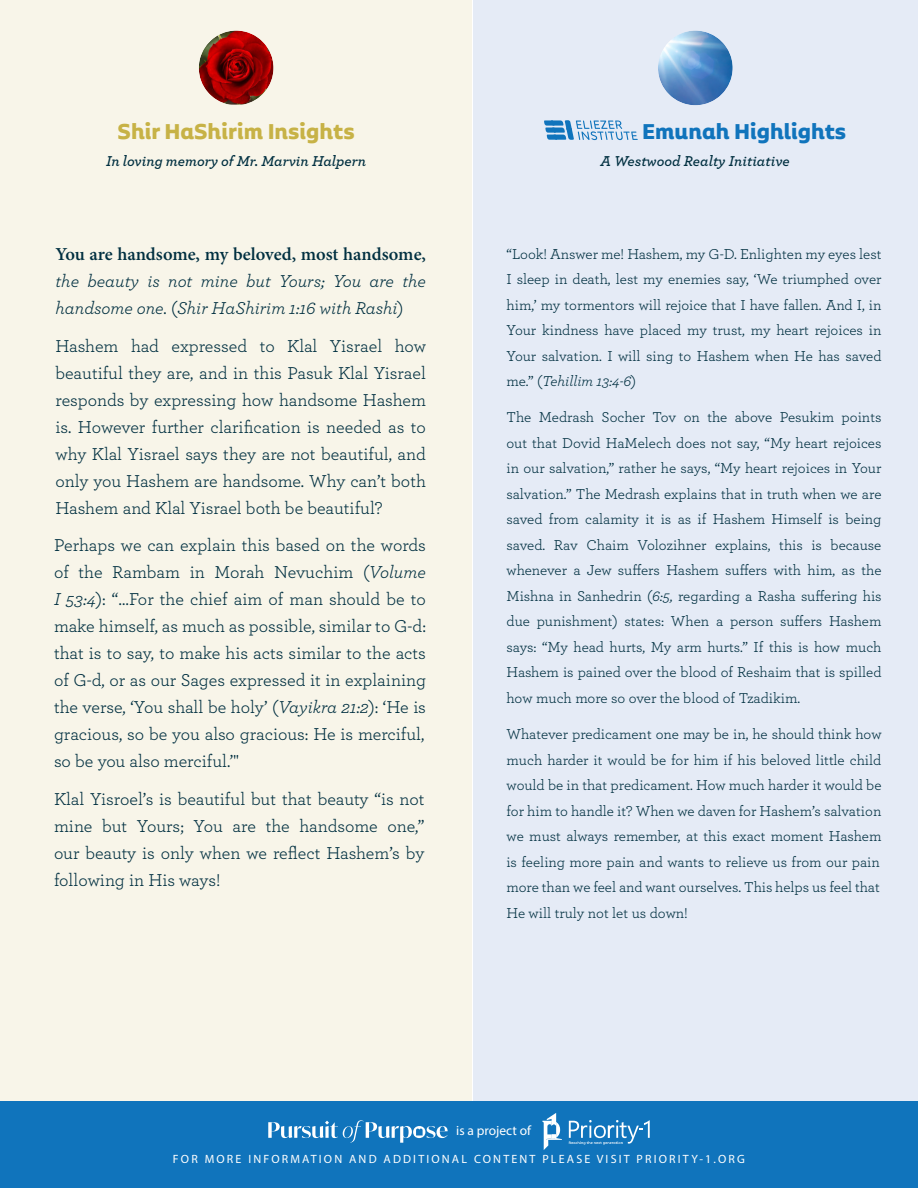
<style>
.page{position:relative;width:918px;height:1188px;background:#fff}
.page>*{position:absolute;margin:0;border:0;box-sizing:border-box;transform-origin:0 0}
.Shir_HaShirim_Title{font:700 25.5px "Alvar Essential Alt";color:#c7b246}
.Parsha___Emunah_Head{font:700 25.5px "Alvar Essential Alt";color:#1074bc}
.Shir_HaShirim_Conten{font:18px/27px "Archer";color:#002f40}
.Shir_HaShirim_Conten-2{font:italic 18px/27px "Archer";color:#002f40}
.Shir_HaShirim_Conten-3{font:700 18px/27px "Adobe Hebrew";color:#002f40;text-align:right}
.Shir_HaShirim_Conten-4{font:15px/25.5px "Archer";color:#002f40;text-align:justify}
.Dedication_Style{font:italic 600 15px "Archer";color:#002f40}
.Parsha___Emunah_Head-2{font:italic 600 15px "Archer";color:#002f40}
.t1{font:13.5px "Myriad Pro";color:#fff}
.t2{font:12px "Myriad Pro";letter-spacing:.18em;color:#fff}
.s1{font-family:"Archer";font-weight:400;font-style:italic}
.s2{font-style:normal}
.s3{font-style:italic}
</style>
<div class="page">
<div style="left:0;top:1101px;width:918px;height:87px;background:#1074bc"></div>
<svg style="left:268px;top:1120px;width:180px;height:23px"></svg>
<svg style="left:542px;top:1113px;width:20px;height:37px"></svg>
<svg style="left:569px;top:1120px;width:81px;height:25px"></svg>
<div style="left:0;top:0;width:472px;height:1101px;background:#f8f5e9"></div>
<div style="left:473px;top:0;width:445px;height:1101px;background:#e5ebf6"></div>
<img style="left:200px;top:32px;width:72px;height:72px">
<div style="left:189px;top:21px;width:94px;height:94px;border:10px solid #f8f5e9;border-radius:50%"></div>
<img style="left:658px;top:31px;width:75px;height:74px;border-radius:37px">
<div style="left:648px;top:21px;width:95px;height:94px;border:10px solid #e5ebf6;border-radius:50%"></div>
<svg style="left:544px;top:120px;width:94px;height:20px"></svg>
<p class="Shir_HaShirim_Title" style="left:118px;top:117px;width:239px">Shir HaShirim Insights</p>
<p class="Dedication_Style" style="left:106px;top:149px;width:262px">In loving memory ofMr. Marvin Halpern</p>
<p class="Shir_HaShirim_Conten-3" style="left:56px;top:241px;width:372px">You are handsome, my beloved, most handsome, <span class="s1">the</span></p>
<p class="Shir_HaShirim_Conten-2" style="left:56px;top:266px;width:350px">the<br>handsome one <span class="s2">(</span>. Shir HaShirim 1:16 with Rashi<span class="s2">(</span></p>
<p class="Shir_HaShirim_Conten" style="left:395px;top:331px;width:33px">how</p>
<p class="Shir_HaShirim_Conten-2" style="left:87px;top:266px;width:53px">beauty</p>
<p class="Shir_HaShirim_Conten-2" style="left:246px;top:266px;width:26px">but</p>
<p class="Shir_HaShirim_Conten-2" style="left:279px;top:266px;width:47px">Yours;</p>
<p class="Shir_HaShirim_Conten-2" style="left:333px;top:266px;width:30px">You</p>
<p class="Shir_HaShirim_Conten-2" style="left:147px;top:266px;width:14px">is</p>
<p class="Shir_HaShirim_Conten-2" style="left:201px;top:266px;width:39px">mine</p>
<p class="Shir_HaShirim_Conten-2" style="left:168px;top:266px;width:26px">not</p>
<p class="Shir_HaShirim_Conten-2" style="left:370px;top:266px;width:26px">are</p>
<p class="Shir_HaShirim_Conten" style="left:56px;top:331px;width:372px">Hashem<br>beautiful they are, and in this Pasuk Klal Yisrael responds by expressing how handsome Hashem is. However further clarification is needed as to why Klal Yisrael says they are not beautiful, and only you Hashem are handsome. Why can t’ both Hashem and Klal Yisrael both be beautiful?</p>
<p class="Shir_HaShirim_Conten" style="left:54px;top:531px;width:374px;text-align:right">Perhaps we can explain this based on the words (<span class="s3">Volume</span></p>
<p class="Shir_HaShirim_Conten" style="left:131px;top:331px;width:30px">had</p>
<p class="Shir_HaShirim_Conten" style="left:172px;top:331px;width:77px">expressed</p>
<p class="Shir_HaShirim_Conten" style="left:287px;top:331px;width:32px">Klal</p>
<p class="Shir_HaShirim_Conten" style="left:330px;top:331px;width:54px">Yisrael</p>
<p class="Shir_HaShirim_Conten" style="left:260px;top:331px;width:17px">to</p>
<p class="Shir_HaShirim_Conten" style="left:54px;top:558px;width:374px">of<br><span class="s3">I 53:4</span> :) “…For the chief aim of man should be to make himself, as much as possible, similar t o G :d&shy;that is to say, to make his acts similar to the acts of G ,d- or as our Sages expressed init explaining the verse ‘, You shall be holy’ (<span class="s3">Vayikra 21:2</span> ‘:) He is gracious, so be you also gracious: He is merciful, so be you also merciful "‘.</p>
<p class="Shir_HaShirim_Conten" style="left:54px;top:785px;width:372px;text-align:right">Klal Yisroel i ss’ beautiful but that beauty “is not one“,</p>
<p class="Shir_HaShirim_Conten" style="left:79px;top:558px;width:26px">the</p>
<p class="Shir_HaShirim_Conten" style="left:112px;top:558px;width:69px">Rambam</p>
<p class="Shir_HaShirim_Conten" style="left:215px;top:558px;width:51px">Morah</p>
<p class="Shir_HaShirim_Conten" style="left:274px;top:558px;width:81px">Nevuchim</p>
<p class="Shir_HaShirim_Conten" style="left:190px;top:558px;width:17px">in</p>
<p class="Shir_HaShirim_Conten" style="left:102px;top:812px;width:27px">but</p>
<p class="Shir_HaShirim_Conten" style="left:266px;top:812px;width:26px">the</p>
<p class="Shir_HaShirim_Conten" style="left:299px;top:812px;width:80px">handsome</p>
<p class="Shir_HaShirim_Conten" style="left:137px;top:812px;width:49px">Yours;</p>
<p class="Shir_HaShirim_Conten" style="left:194px;top:812px;width:31px">You</p>
<p class="Shir_HaShirim_Conten" style="left:54px;top:812px;width:372px">mine<br>our beauty is only when we reflect Hashem s’ by following in His ways!</p>
<p class="Shir_HaShirim_Conten" style="left:233px;top:812px;width:25px">are</p>
<p class="Parsha___Emunah_Head" style="left:642px;top:117px;width:206px">Emunah Highlights</p>
<p class="Parsha___Emunah_Head-2" style="left:600px;top:149px;width:191px">A Westwood Realty Initiative</p>
<p class="Shir_HaShirim_Conten-4" style="left:507px;top:240px;width:377px">“Look! Answer me! Hashem, my G D- . Enlighten my eyes lest I sleep in death, lest my enemies say ‘, We triumphed over him’ , my tormentors will rejoice that I have fallen. And i n,I Your kindness have placed my trust, my heart rejoices in Your salvation I. will sing to Hashem when He has saved me.” (<span class="s3">Tehillim 13:4-6</span>(</p>
<p class="Shir_HaShirim_Conten-4" style="left:842px;top:404px;width:41px">points</p>
<p class="Shir_HaShirim_Conten-4" style="left:507px;top:404px;width:26px">The</p>
<p class="Shir_HaShirim_Conten-4" style="left:507px;top:430px;width:376px">out that Dovid HaMelech does not say “, My heart rejoices</p>
<p class="Shir_HaShirim_Conten-4" style="left:507px;top:455px;width:376px">in our salvation” , rather he says “, My heart rejoices in Your</p>
<p class="Shir_HaShirim_Conten-4" style="left:507px;top:481px;width:377px">salvation” . The Medrash explains that in truth when we are</p>
<p class="Shir_HaShirim_Conten-4" style="left:507px;top:506px;width:376px">saved from calamity it is as if Hashem Himself is being</p>
<p class="Shir_HaShirim_Conten-4" style="left:831px;top:532px;width:52px">because</p>
<p class="Shir_HaShirim_Conten-4" style="left:539px;top:404px;width:57px">Medrash</p>
<p class="Shir_HaShirim_Conten-4" style="left:602px;top:404px;width:45px">Socher</p>
<p class="Shir_HaShirim_Conten-4" style="left:707px;top:404px;width:22px">the</p>
<p class="Shir_HaShirim_Conten-4" style="left:735px;top:404px;width:39px">above</p>
<p class="Shir_HaShirim_Conten-4" style="left:780px;top:404px;width:56px">Pesukim</p>
<p class="Shir_HaShirim_Conten-4" style="left:653px;top:404px;width:25px">Tov</p>
<p class="Shir_HaShirim_Conten-4" style="left:684px;top:404px;width:18px">on</p>
<p class="Shir_HaShirim_Conten-4" style="left:507px;top:532px;width:40px">saved.</p>
<p class="Shir_HaShirim_Conten-4" style="left:507px;top:557px;width:377px">whenever a Jew suffers Hashem suffers with him, as the</p>
<p class="Shir_HaShirim_Conten-4" style="left:507px;top:583px;width:377px">Mishna in Sanhedrin (<span class="s3">6:5,</span> regarding a Rasha suffering his</p>
<p class="Shir_HaShirim_Conten-4" style="left:829px;top:608px;width:54px">Hashem</p>
<p class="Shir_HaShirim_Conten-4" style="left:586px;top:532px;width:44px">Chaim</p>
<p class="Shir_HaShirim_Conten-4" style="left:638px;top:532px;width:70px">Volozihner</p>
<p class="Shir_HaShirim_Conten-4" style="left:715px;top:532px;width:57px">explains,</p>
<p class="Shir_HaShirim_Conten-4" style="left:779px;top:532px;width:25px">this</p>
<p class="Shir_HaShirim_Conten-4" style="left:554px;top:532px;width:25px">Rav</p>
<p class="Shir_HaShirim_Conten-4" style="left:811px;top:532px;width:12px">is</p>
<p class="Shir_HaShirim_Conten-4" style="left:537px;top:608px;width:82px">punishment)</p>
<p class="Shir_HaShirim_Conten-4" style="left:780px;top:608px;width:44px">suffers</p>
<p class="Shir_HaShirim_Conten-4" style="left:507px;top:608px;width:377px;text-align:left">due<br>says “: My head hurts, My arm hurts” . If this is how much Hashem is pained over the blood of Reshaim that is spilled how much more so over the blood of Tzadikim.</p>
<p class="Shir_HaShirim_Conten-4" style="left:507px;top:721px;width:377px">Whatever predicament one may be in, he should think how much harder it would be for him if his beloved little child would be in that predicament. How much harder it would be for him to handle it? When we daven for Hashem s’ salvation we must always remember, at this exact moment Hashem is feeling more pain and wants to relieve us from our pain more than we feel and want ourselves. This helps us feel that He will truly not let us down!</p>
<p class="Shir_HaShirim_Conten-4" style="left:671px;top:608px;width:40px">When</p>
<p class="Shir_HaShirim_Conten-4" style="left:624px;top:608px;width:41px">states:</p>
<p class="Shir_HaShirim_Conten-4" style="left:716px;top:608px;width:59px">a person</p>
<p class="t1" style="left:456px;top:1123px;width:76px">is a project of</p>
<p class="t2" style="left:173px;top:1151px;width:26px">FOR</p>
<p class="t2" style="left:205px;top:1151px;width:38px">MORE</p>
<p class="t2" style="left:248px;top:1151px;width:95px">INFORMATION</p>
<p class="t2" style="left:384px;top:1151px;width:85px">ADDITIONAL</p>
<p class="t2" style="left:474px;top:1151px;width:63px">CONTENT</p>
<p class="t2" style="left:542px;top:1151px;width:49px">PLEASE</p>
<p class="t2" style="left:597px;top:1151px;width:34px">VISIT</p>
<p class="t2" style="left:637px;top:1151px;width:110px">PRIORITY-1.ORG</p>
<p class="t2" style="left:349px;top:1151px;width:29px">AND</p>
</div>
